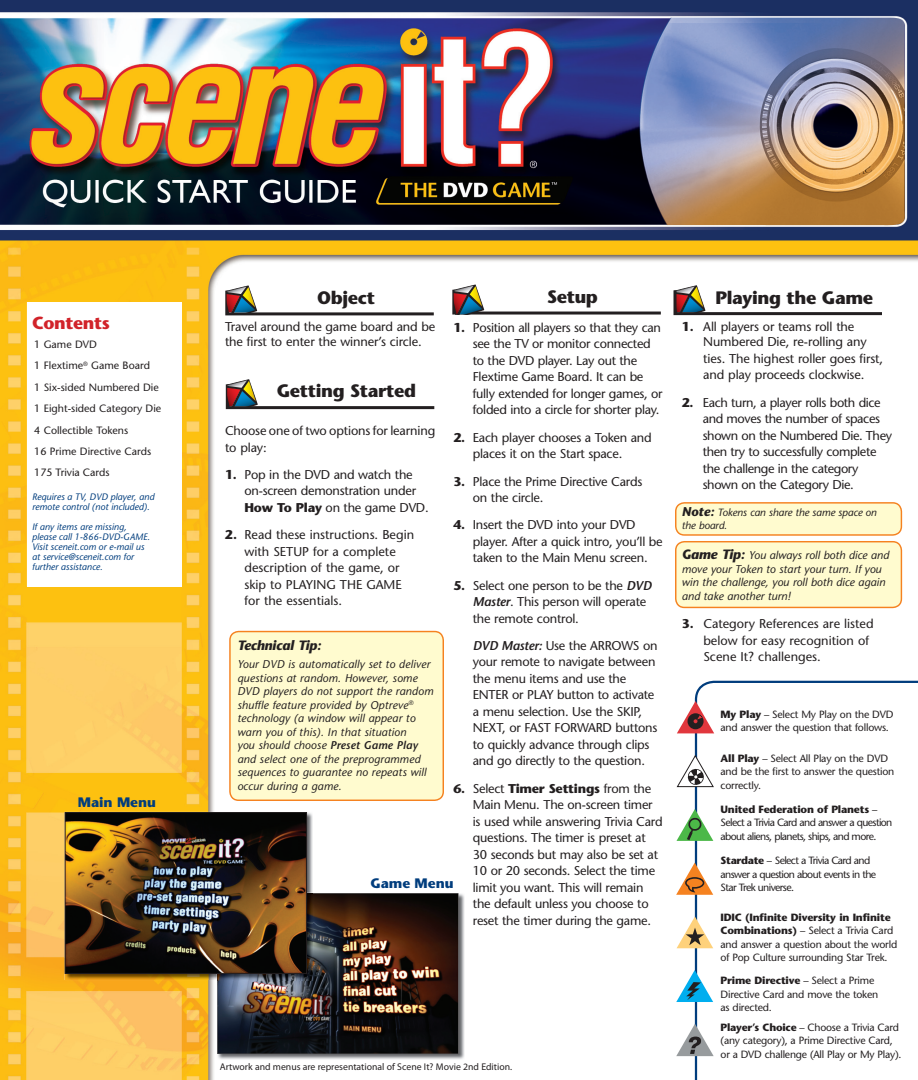
<style>
.page{position:relative;width:918px;height:1080px;background:#fff}
.page>*{position:absolute;margin:0;border:0;box-sizing:border-box;transform-origin:0 0}
.t1{font:700 18px "Stone Sans";letter-spacing:-.02em;color:#231f20}
.t2{font:700 17.4px "Stone Sans";letter-spacing:-.02em;color:#d1232a}
.t3{font:700 13.65px "Stone Sans";color:#013d7d}
.t4{font:italic 700 13.5px "Stone Sans";letter-spacing:-.02em;color:#231f20}
.t5{font:12.75px/16.5px "Stone Sans";letter-spacing:-.02em;color:#231f20}
.t6{font:12.75px/16.5px "Stone Sans";color:#231f20}
.t7{font:italic 11.25px/13.5px "Stone Sans";letter-spacing:.01em;color:#231f20}
.t8{font:10.65px/21.5px "Stone Sans";color:#231f20}
.t9{font:10.5px/13.5px "Stone Sans";letter-spacing:-.02em;color:#231f20}
.t10{font:10.5px/13.5px "Stone Sans";letter-spacing:-.06em;color:#231f20}
.t11{font:italic 10.5px/12.5px "Stone Sans";letter-spacing:-.01em;color:#231f20}
.t12{font:9.75px "Myriad Pro";color:#231f20}
.t13{font:italic 9.3px/10.1px "Stone Sans";color:#013d7d}
.s1{font-weight:700}
.s2{font-weight:600;font-style:italic}
.s3{font-weight:600}
.s4{font-weight:700;font-size:12.75px}
.s5{font-weight:700;font-size:13.5px}
</style>
<div class="page">
<img style="left:0;top:0;width:918px;height:1080px">
<svg style="left:695px;top:681px;width:223px;height:399px"></svg>
<div style="left:676px;top:503px;width:225px;height:32px;background:#fffbcf;border-radius:9px"></div>
<div style="left:675px;top:502px;width:227px;height:34px;border:1px solid #f58220;border-radius:9px"></div>
<div style="left:230px;top:632px;width:213px;height:168px;background:#fffbcf;border-radius:9px"></div>
<div style="left:229px;top:631px;width:215px;height:170px;border:1px solid #f58220;border-radius:9px"></div>
<div style="left:676px;top:542px;width:225px;height:65px;background:#fffbcf;border-radius:9px"></div>
<div style="left:675px;top:541px;width:227px;height:67px;border:1px solid #f58220;border-radius:9px"></div>
<svg style="left:672px;top:285px;width:213px;height:32px"></svg>
<svg style="left:224px;top:285px;width:213px;height:32px"></svg>
<svg style="left:451px;top:284px;width:213px;height:32px"></svg>
<svg style="left:224px;top:379px;width:213px;height:32px"></svg>
<svg style="left:677px;top:755px;width:37px;height:32px"></svg>
<svg style="left:676px;top:970px;width:37px;height:32px"></svg>
<svg style="left:677px;top:701px;width:37px;height:32px"></svg>
<svg style="left:676px;top:1024px;width:38px;height:32px"></svg>
<img style="left:217px;top:893px;width:248px;height:167px">
<img style="left:217px;top:893px;width:241px;height:161px">
<img style="left:64px;top:812px;width:249px;height:168px">
<img style="left:218px;top:893px;width:95px;height:87px">
<img style="left:67px;top:814px;width:238px;height:158px">
<div style="left:65px;top:812px;width:242px;height:162px;border:1px solid #231f20"></div>
<div style="left:27px;top:302px;width:154px;height:285px;background:#fff"></div>
<svg style="left:676px;top:809px;width:37px;height:32px"></svg>
<svg style="left:676px;top:863px;width:37px;height:32px"></svg>
<svg style="left:677px;top:917px;width:36px;height:31px"></svg>
<h2 class="t2" style="left:32px;top:312px;width:79px">Contents</h2>
<p class="t8" style="left:34px;top:333px;width:129px">1 Game DVD<br>1 Flextime<sup>®</sup> Game Board<br>1 Six-sided Numbered Die<br>1 Eight-sided Category Die<br>4 Collectible Tokens<br>16 Prime Directive Cards<br>175 Trivia Cards</p>
<p class="t13" style="left:32px;top:492px;width:124px">Requires a TV, DVD player, and remote control (not included).</p>
<p class="t13" style="left:32px;top:522px;width:119px">If any items are missing, please call 1-866-DVD-GAME.<br>Visit sceneit.com or e-mail us at service@sceneit.com for further assistance.</p>
<p class="t3" style="left:78px;top:793px;width:80px">Main Menu</p>
<h1 class="t1" style="left:547px;top:285px;width:52px">Setup</h1>
<h1 class="t1" style="left:317px;top:286px;width:59px">Object</h1>
<h1 class="t1" style="left:715px;top:287px;width:159px">Playing the Game</h1>
<p class="t5" style="left:225px;top:319px;width:212px;line-height:15px">Travel around the game board and be the first to enter the winner’s circle.</p>
<p class="t5" style="left:473px;top:319px;width:191px;text-indent:-19px"><span class="s1">1.</span> Position all players so that they can see the TV or monitor connected to the DVD player. Lay out the Flextime Game Board. It can be fully extended for longer games, or folded into a circle for shorter play.</p>
<p class="t5" style="left:473px;top:429px;width:180px;text-indent:-19px"><span class="s1">2.</span> Each player chooses a Token and places it on the Start space.</p>
<p class="t5" style="left:473px;top:473px;width:171px;text-indent:-19px"><span class="s1">3.</span> Place the Prime Directive Cards on the circle.</p>
<p class="t5" style="left:473px;top:517px;width:191px;text-indent:-19px"><span class="s1">4.</span> Insert the DVD into your DVD player. After a quick intro, you’ll be taken to the Main Menu screen.</p>
<p class="t5" style="left:473px;top:577px;width:180px;text-indent:-19px"><span class="s1">5.</span> Select one person to be the <span class="s2">DVD<br>Master</span>. This person will operate the remote control.</p>
<p class="t5" style="left:473px;top:637px;width:186px"><span class="s2">DVD Master:</span> Use the ARROWS on your remote to navigate between the menu items and use the<br>ENTER or PLAY button to activate a menu selection. Use the SKIP,<br>NEXT, or FAST FORWARD buttons to quickly advance through clips and go directly to the question.</p>
<p class="t5" style="left:473px;top:780px;width:191px;text-indent:-20px"><span class="s1">6.</span> Select <span class="s1">Timer Settings</span> from the<br>Main Menu. The on-screen timer is used while answering Trivia Card questions. The timer is preset at<br>30 seconds but may also be set at<br>10 or 20 seconds. Select the time limit you want. This will remain the default unless you choose to reset the timer during the game.</p>
<h1 class="t1" style="left:277px;top:379px;width:141px">Getting Started</h1>
<p class="t5" style="left:225px;top:422px;width:212px">Choose one of two options for learning to play:</p>
<p class="t5" style="left:244px;top:466px;width:186px;text-indent:-19px"><span class="s1">1.</span> Pop in the DVD and watch the on-screen demonstration under<br><span class="s1">How To Play</span> on the game DVD.</p>
<p class="t6" style="left:244px;top:526px;width:171px;text-indent:-19px"><span class="s1">2.</span> Read these instructions. Begin with SETUP for a complete description of the game, or skip to PLAYING THE GAME for the essentials.</p>
<p class="t4" style="left:237px;top:637px;width:86px">Technical Tip:</p>
<p class="t7" style="left:237px;top:657px;width:197px">Your DVD is automatically set to deliver questions at random. However, some DVD players do not support the random shuffle feature provided by Optreve<sup>® </sup>technology (a window will appear to warn you of this). In that situation<br>you should choose <span class="s3">Preset Game Play </span>and select one of the preprogrammed sequences to guarantee no repeats will occur during a game.</p>
<p class="t3" style="left:370px;top:875px;width:85px">Game Menu</p>
<p class="t12" style="left:220px;top:1061px;width:294px">Artwork and menus are representational of Scene It? Movie 2nd Edition.</p>
<p class="t5" style="left:703px;top:319px;width:165px;line-height:15px;text-indent:-22px"><span class="s1">1.</span> All players or teams roll the<br>Numbered Die, re-rolling any</p>
<p class="t5" style="left:703px;top:350px;width:181px">ties. The highest roller goes first, and play proceeds clockwise.</p>
<p class="t5" style="left:703px;top:394px;width:191px;text-indent:-21px"><span class="s1">2.</span> Each turn, a player rolls both dice and moves the number of spaces shown on the Numbered Die. They then try to successfully complete the challenge in the category shown on the Category Die.</p>
<p class="t11" style="left:682px;top:506px;width:197px"><span class="s4">Note:</span> Tokens can share the same space on the board.</p>
<p class="t7" style="left:682px;top:548px;width:209px"><span class="s5">Game Tip:</span> You always roll both dice and move your Token to start your turn. If you win the challenge, you roll both dice again and take another turn!</p>
<p class="t6" style="left:703px;top:616px;width:172px;text-indent:-22px"><span class="s1">3.</span> Category References are listed below for easy recognition of<br>Scene It? challenges.</p>
<p class="t9" style="left:721px;top:707px;width:174px"><span class="s1">My Play</span> – Select My Play on the DVD and answer the question that follows.</p>
<p class="t9" style="left:721px;top:751px;width:175px"><span class="s1">All Play</span> – Select All Play on the DVD and be the first to answer the question correctly.</p>
<p class="t10" style="left:721px;top:803px;width:173px"><span class="s1">United Federation of Planets</span> –<br>Select a Trivia Card and answer a question about aliens, planets, ships, and more.</p>
<p class="t10" style="left:721px;top:854px;width:157px"><span class="s1">Stardate</span> – Select a Trivia Card and answer a question about events in the<br>Star Trek universe.</p>
<p class="t9" style="left:721px;top:910px;width:178px"><span class="s1">IDIC (Infinite Diversity in Infinite Combinations)</span> – Select a Trivia Card and answer a question about the world of Pop Culture surrounding Star Trek.</p>
<p class="t9" style="left:721px;top:974px;width:159px"><span class="s1">Prime Directive</span> – Select a Prime<br>Directive Card and move the token as directed.</p>
<p class="t9" style="left:721px;top:1020px;width:182px"><span class="s1">Player’s Choice</span> – Choose a Trivia Card (any category), a Prime Directive Card, or a DVD challenge (All Play or My Play).</p>
</div>
